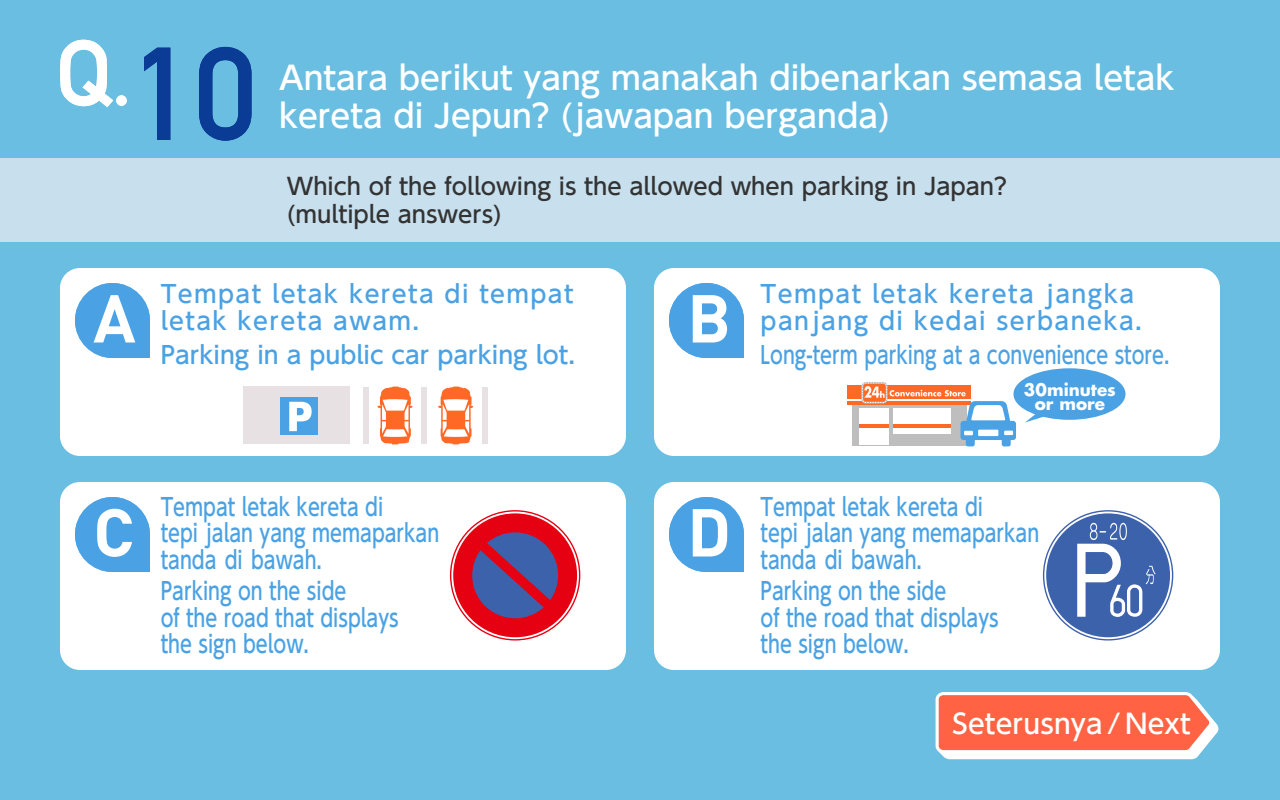
<style>
.page{position:relative;width:1280px;height:800px;background:#69bee1}
.page>*{position:absolute;margin:0;border:0;box-sizing:border-box;transform-origin:0 0}
.t1{font:700 129.6px "DIN Alternate";color:#0a3b95}
.t2{font:700 91.9px "DIN Alternate";color:#fff}
.t3{font:700 66.5px "DIN";color:#fff}
.t4{font:500 32px/38.4px "UD Shin Go Pr 6 N";color:#fff}
.t5{font:500 27px "UD Shin Go Pr 6 N";letter-spacing:.005em;color:#fff}
.t6{font:500 24px/26.5px "UD Shin Go Pr 6 N";color:#4aa2e4;scale:.8 1}
.t7{font:500 24px/27px "UD Shin Go Pr 6 N";letter-spacing:.06em;color:#4aa2e4}
.t8{font:500 24px "UD Shin Go Pr 6 N";color:#4aa2e4}
.t9{font:500 23px/27.6px "UD Shin Go Pr 6 N";color:#333}
.t10{font:700 16.8px/14.2px "Futura";color:#fff;text-align:center}
</style>
<div class="page">
<div style="left:0;top:158px;width:1280px;height:84px;background:#c8e0ee"></div>
<div style="left:60px;top:268px;width:566px;height:188px;background:#fff;border-radius:20px"></div>
<div style="left:654px;top:268px;width:566px;height:188px;background:#fff;border-radius:20px"></div>
<div style="left:60px;top:482px;width:566px;height:188px;background:#fff;border-radius:20px"></div>
<div style="left:654px;top:482px;width:566px;height:188px;background:#fff;border-radius:20px"></div>
<div style="left:669px;top:283px;width:75px;height:75px;background:#4aa2e4;border-radius:50%"></div>
<div style="left:706px;top:320px;width:38px;height:38px;background:#4aa2e4"></div>
<svg style="left:453px;top:513px;width:124px;height:124px"></svg>
<svg style="left:1043px;top:510px;width:130px;height:131px"></svg>
<svg style="left:1044px;top:512px;width:128px;height:127px"></svg>
<div style="left:1046px;top:513px;width:124px;height:124px;background:#3d62ac;border-radius:50%"></div>
<svg style="left:1077px;top:523px;width:79px;height:94px"></svg>
<div style="left:852px;top:401px;width:115px;height:45px;background:#bebebe"></div>
<div style="left:847px;top:385px;width:124px;height:19px;background:#ff6925"></div>
<hr style="left:847px;top:399px;width:124px;height:2px;background:#fff">
<div style="left:861px;top:382px;width:27px;height:21px;border:2px solid #bebebe;border-radius:3px"></div>
<div style="left:862px;top:382px;width:25px;height:21px;border:1px dashed #fff;border-radius:3px"></div>
<div style="left:860px;top:408px;width:14px;height:37px;background:#fff"></div>
<div style="left:875px;top:408px;width:14px;height:37px;background:#fff"></div>
<hr style="left:860px;top:424px;width:14px;height:4px;background:#ff6925">
<hr style="left:875px;top:424px;width:14px;height:4px;background:#ff6925">
<div style="left:893px;top:408px;width:57px;height:26px;background:#fff"></div>
<hr style="left:893px;top:424px;width:57px;height:4px;background:#ff6925">
<div style="left:960px;top:421px;width:56px;height:19px;background:#4aa2e4;border-radius:3px"></div>
<svg style="left:864px;top:386px;width:147px;height:38px"></svg>
<svg style="left:964px;top:431px;width:11px;height:15px"></svg>
<div style="left:978px;top:430px;width:20px;height:6px;background:#fff"></div>
<svg style="left:1002px;top:431px;width:11px;height:15px"></svg>
<svg style="left:1025px;top:410px;width:33px;height:13px"></svg>
<div style="left:1013px;top:368px;width:113px;height:52px;background:#4aa2e4;border-radius:50%"></div>
<svg style="left:438px;top:386px;width:36px;height:59px"></svg>
<div style="left:421px;top:387px;width:6px;height:57px;background:#e7e1e3"></div>
<svg style="left:377px;top:386px;width:36px;height:59px"></svg>
<div style="left:364px;top:387px;width:5px;height:57px;background:#e7e1e3"></div>
<div style="left:482px;top:387px;width:5px;height:57px;background:#e7e1e3"></div>
<div style="left:243px;top:386px;width:107px;height:58px;background:#e7e1e3"></div>
<div style="left:280px;top:397px;width:37px;height:38px;background:#4aa2e4"></div>
<svg style="left:289px;top:402px;width:23px;height:29px"></svg>
<div style="left:116px;top:95px;width:11px;height:11px;background:#fff;border-radius:50%"></div>
<div style="left:75px;top:283px;width:75px;height:75px;background:#4aa2e4;border-radius:50%"></div>
<div style="left:112px;top:320px;width:38px;height:38px;background:#4aa2e4"></div>
<div style="left:75px;top:497px;width:75px;height:75px;background:#4aa2e4;border-radius:50%"></div>
<div style="left:112px;top:534px;width:38px;height:38px;background:#4aa2e4"></div>
<div style="left:669px;top:497px;width:75px;height:75px;background:#4aa2e4;border-radius:50%"></div>
<div style="left:706px;top:534px;width:38px;height:38px;background:#4aa2e4"></div>
<svg style="left:936px;top:692px;width:282px;height:67px;background:#f8866f"></svg>
<h2 class="t2" style="left:56px;top:3px;width:58px">Q</h2>
<h1 class="t1" style="left:132px;top:-4px;width:126px">10</h1>
<h3 class="t4" style="left:279px;top:57px;width:897px">Antara berikut yang manakah dibenarkan semasa letak kereta di Jepun? (jawapan berganda)</h3>
<p class="t9" style="left:287px;top:172px;width:722px">Which of the following is the allowed when parking in Japan? (multiple answers)</p>
<h3 class="t3" style="left:93px;top:275px;width:44px">A</h3>
<p class="t7" style="left:161px;top:279px;width:414px">Tempat letak kereta di tempat letak kereta awam.</p>
<p class="t7" style="left:761px;top:279px;width:383px">Tempat letak kereta jangka panjang di kedai serbaneka.</p>
<h3 class="t3" style="left:687px;top:275px;width:45px">B</h3>
<p class="t8" style="left:161px;top:336px;width:416px">Parking in a public car parking lot.</p>
<p class="t6" style="left:761px;top:341px;width:513px">Long-term parking at a convenience store.</p>
<p class="t10" style="left:1024px;top:382px;width:93px">30minutes or more</p>
<p class="t6" style="left:161px;top:493px;width:350px">Tempat letak kereta di<br>tepi jalan yang memaparkan tanda di bawah.</p>
<p class="t6" style="left:761px;top:493px;width:350px">Tempat letak kereta di<br>tepi jalan yang memaparkan tanda di bawah.</p>
<h3 class="t3" style="left:93px;top:489px;width:43px">C</h3>
<h3 class="t3" style="left:687px;top:489px;width:45px">D</h3>
<p class="t6" style="left:161px;top:577px;width:299px">Parking on the side<br>of the road that displays the sign below.</p>
<p class="t6" style="left:761px;top:577px;width:299px">Parking on the side<br>of the road that displays the sign below.</p>
<p class="t5" style="left:952px;top:702px;width:240px">Seterusnya / Next</p>
</div>
